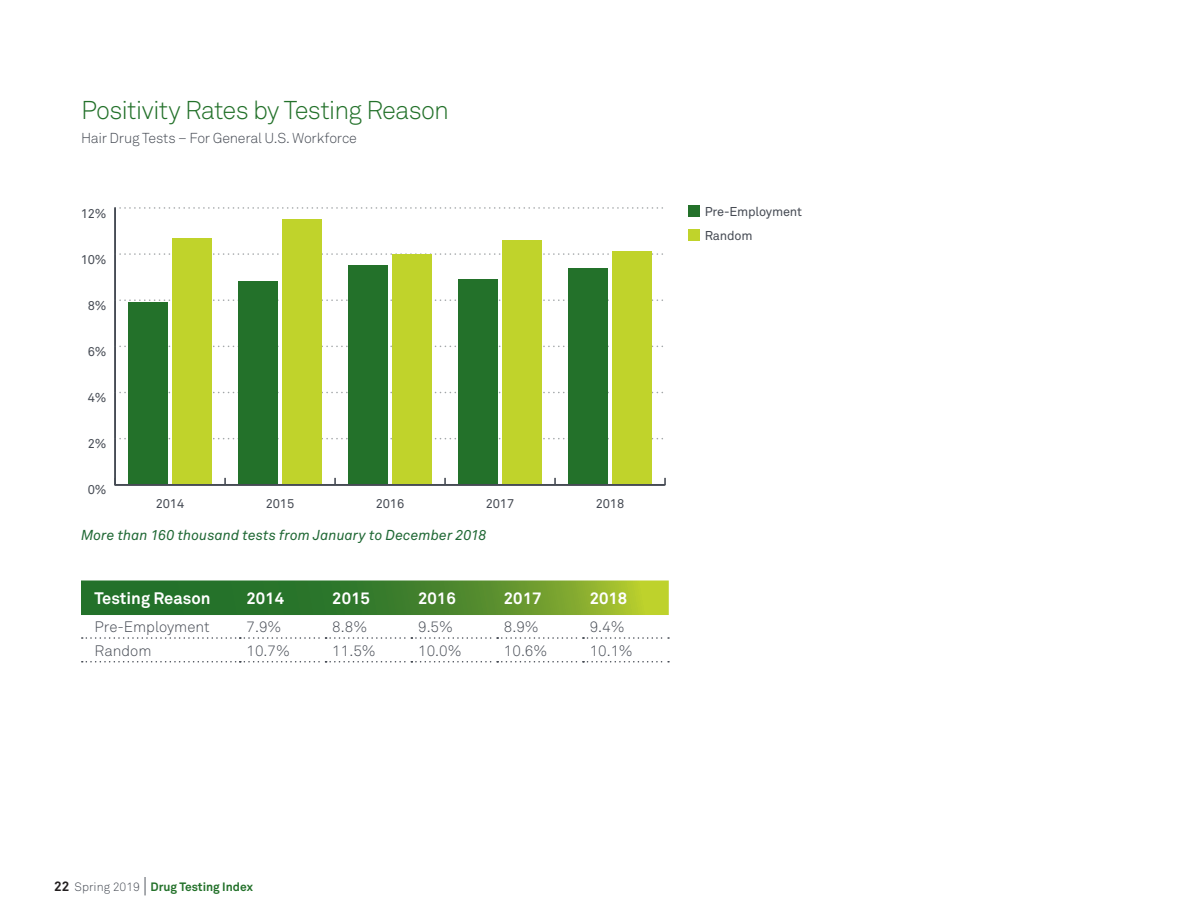
<style>
.page{position:relative;width:1188px;height:918px;background:#fff}
.page>*{position:absolute;margin:0;border:0;box-sizing:border-box;transform-origin:0 0}
.Tables_Section_Heade{font:300 25.5px "Akkurat Std";letter-spacing:-.035em;color:#23712a}
.Table_Heads{font:700 16.5px "Akkurat Std";color:#fff}
.Table_Heads-2{font:700 16.5px "Akkurat Pro";color:#fff}
.Table_Content{font:300 15px "Akkurat Pro";color:#464b54}
.Table_Content-2{font:300 15px "Akkurat Std";color:#464b54}
.Table_Note_Green_Ita{font:italic 14.25px "Akkurat Pro";color:#1f6834}
.Tables_Section_SubHe{font:300 14.25px "Akkurat Std";letter-spacing:-.015em;color:#464b54}
.t1{font:12.75px/23.9px "Akkurat Std";letter-spacing:-.015em;color:#464b54}
.t2{font:700 12px "Akkurat Std";color:#23712a}
.s1{font-size:13.5px;color:#231f20}
.s2{font-weight:300;color:#464b54}
.s3{font-weight:300;font-size:21px;color:#464b54}
</style>
<div class="page">
<svg style="left:81px;top:580px;width:588px;height:35px;background:#4e8a2f"></svg>
<svg style="left:82px;top:637px;width:587px;height:2px"></svg>
<svg style="left:82px;top:661px;width:587px;height:2px"></svg>
<div style="left:688px;top:206px;width:11px;height:11px;background:#23712a"></div>
<div style="left:688px;top:229px;width:11px;height:12px;background:#c0d32b"></div>
<svg style="left:114px;top:207px;width:551px;height:279px"></svg>
<p class="Tables_Section_Heade" style="left:81px;top:95px;width:370px">Positivity Rates by Testing Reason</p>
<p class="Tables_Section_SubHe" style="left:81px;top:130px;width:277px">Hair Drug Tests – For General U.S. Workforce</p>
<p class="t1" style="left:81px;top:201px;width:27px">12%</p>
<p class="t1" style="left:81px;top:247px;width:27px">10%</p>
<p class="t1" style="left:88px;top:294px;width:20px">8%</p>
<p class="t1" style="left:88px;top:340px;width:20px">6%</p>
<p class="t1" style="left:88px;top:386px;width:20px">4%</p>
<p class="t1" style="left:88px;top:432px;width:20px">2%</p>
<p class="t1" style="left:88px;top:478px;width:20px">0%</p>
<p class="t1" style="left:156px;top:492px;width:30px">2014</p>
<p class="t1" style="left:266px;top:492px;width:30px">2015</p>
<p class="t1" style="left:376px;top:492px;width:30px">2016</p>
<p class="t1" style="left:486px;top:492px;width:30px">2017</p>
<p class="t1" style="left:596px;top:492px;width:30px">2018</p>
<p class="Table_Note_Green_Ita" style="left:81px;top:527px;width:407px">More than 160 thousand tests from January to December 2018</p>
<p class="Table_Heads" style="left:94px;top:588px;width:118px">Testing Reason</p>
<p class="Table_Heads" style="left:247px;top:588px;width:39px">2014</p>
<p class="Table_Heads-2" style="left:332px;top:588px;width:39px">2015</p>
<p class="Table_Heads-2" style="left:418px;top:588px;width:39px">2016</p>
<p class="Table_Heads-2" style="left:504px;top:588px;width:39px">2017</p>
<p class="Table_Heads-2" style="left:590px;top:588px;width:39px">2018</p>
<p class="Table_Content-2" style="left:94px;top:618px;width:117px">Pre-Employment</p>
<p class="Table_Content-2" style="left:247px;top:618px;width:36px">7.9%</p>
<p class="Table_Content" style="left:332px;top:618px;width:36px">8.8%</p>
<p class="Table_Content" style="left:418px;top:618px;width:36px">9.5%</p>
<p class="Table_Content" style="left:504px;top:618px;width:36px">8.9%</p>
<p class="Table_Content" style="left:590px;top:618px;width:36px">9.4%</p>
<p class="Table_Content-2" style="left:94px;top:642px;width:59px">Random</p>
<p class="Table_Content-2" style="left:247px;top:642px;width:45px">10.7%</p>
<p class="Table_Content" style="left:332px;top:642px;width:45px">11.5%</p>
<p class="Table_Content" style="left:418px;top:642px;width:45px">10.0%</p>
<p class="Table_Content" style="left:504px;top:642px;width:45px">10.6%</p>
<p class="Table_Content" style="left:590px;top:642px;width:44px">10.1%</p>
<p class="t1" style="left:705px;top:200px;width:99px">Pre-Employment<br>Random</p>
<p class="t2" style="left:54px;top:879px;width:200px"><span class="s1">22</span> <span class="s2">Spring 2019</span> <span class="s3">|</span> Drug Testing Index</p>
</div>
